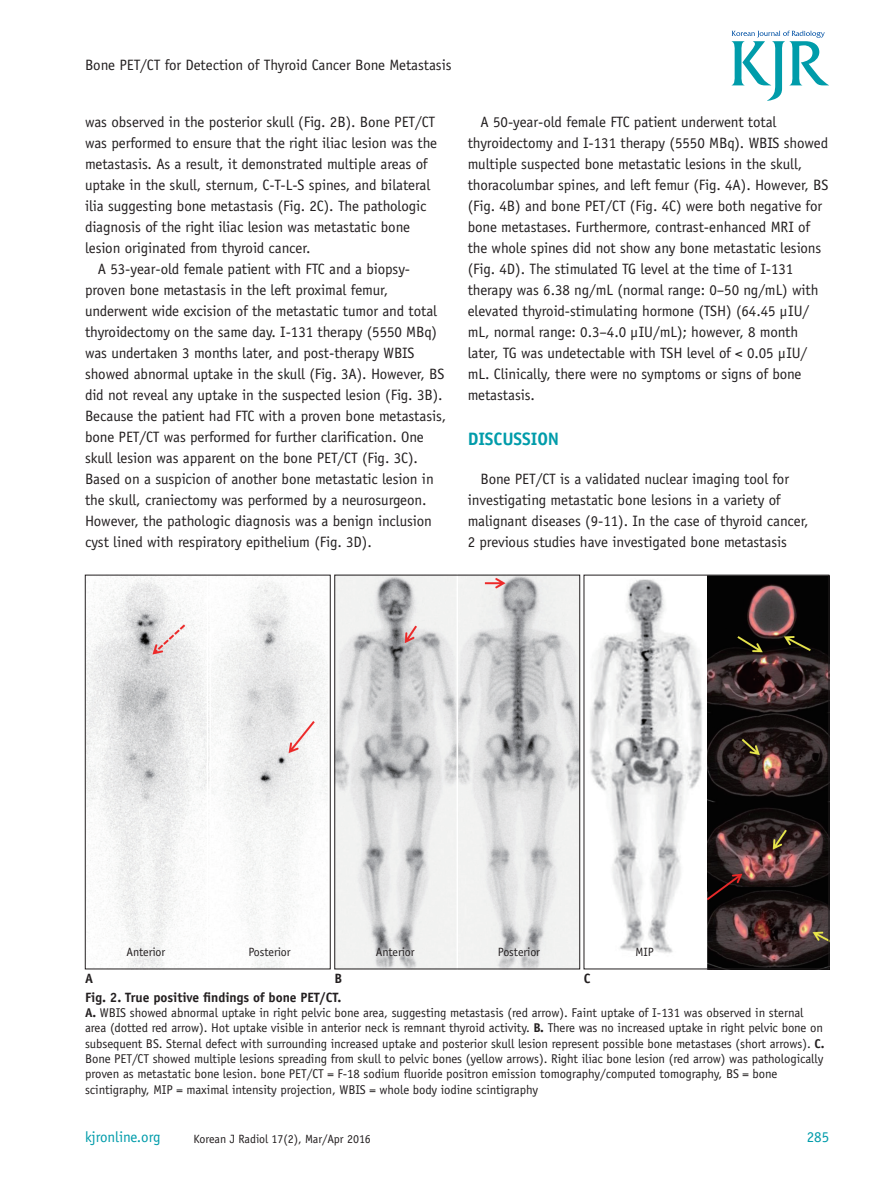
<style>
.page{position:relative;width:893px;height:1191px;background:#fff}
.page>*{position:absolute;margin:0;border:0;box-sizing:border-box;transform-origin:0 0}
.큰제목{font:700 18px "Officina Sans Std";letter-spacing:-.005em;color:#009caa}
.본문{font:15px/21px "Officina Sans Std";letter-spacing:-.005em;color:#231f20}
.t1{font:15px "Officina Sans Std";letter-spacing:-.005em;color:#009caa}
.그림제목{font:700 13.5px "Officina Sans Std";letter-spacing:-.005em;color:#231f20}
.그림제목1{font:12.75px/15.3px "Officina Sans Std";letter-spacing:-.005em;color:#231f20}
.t2{font:12px "Officina Sans Std";letter-spacing:-.005em;color:#231f20}
.s1{font-weight:700}
</style>
<div class="page">
<svg style="left:732px;top:31px;width:97px;height:70px"></svg>
<img style="left:87px;top:577px;width:120px;height:390px">
<img style="left:209px;top:581px;width:119px;height:386px">
<img style="left:589px;top:579px;width:113px;height:374px">
<img style="left:708px;top:577px;width:119px;height:390px">
<img style="left:336px;top:577px;width:120px;height:390px">
<img style="left:458px;top:577px;width:120px;height:390px">
<div style="left:85px;top:575px;width:245px;height:394px;border:1px solid #231f20"></div>
<div style="left:334px;top:575px;width:246px;height:394px;border:1px solid #231f20"></div>
<div style="left:584px;top:575px;width:245px;height:394px;border:1px solid #231f20"></div>
<p class="본문" style="left:85px;top:54px;width:368px">Bone PET/CT for Detection of Thyroid Cancer Bone Metastasis</p>
<p class="본문" style="left:85px;top:112px;width:354px">was observed in the posterior skull (Fig. 2B). Bone PET/CT was performed to ensure that the right iliac lesion was the metastasis. As a result, it demonstrated multiple areas of uptake in the skull, sternum, C-T-L-S spines, and bilateral ilia suggesting bone metastasis (Fig. 2C). The pathologic diagnosis of the right iliac lesion was metastatic bone lesion originated from thyroid cancer.</p>
<p class="본문" style="left:85px;top:259px;width:363px;text-indent:13px">A 53-year-old female patient with FTC and a biopsy&shy;proven bone metastasis in the left proximal femur, underwent wide excision of the metastatic tumor and total thyroidectomy on the same day. I-131 therapy (5550 MBq) was undertaken 3 months later, and post-therapy WBIS showed abnormal uptake in the skull (Fig. 3A). However, BS did not reveal any uptake in the suspected lesion (Fig. 3B).<br>Because the patient had FTC with a proven bone metastasis, bone PET/CT was performed for further clarification. One skull lesion was apparent on the bone PET/CT (Fig. 3C).<br>Based on a suspicion of another bone metastatic lesion in the skull, craniectomy was performed by a neurosurgeon.<br>However, the pathologic diagnosis was a benign inclusion cyst lined with respiratory epithelium (Fig. 3D).</p>
<p class="본문" style="left:468px;top:112px;width:362px;text-indent:13px">A 50-year-old female FTC patient underwent total thyroidectomy and I-131 therapy (5550 MBq). WBIS showed multiple suspected bone metastatic lesions in the skull, thoracolumbar spines, and left femur (Fig. 4A). However, BS (Fig. 4B) and bone PET/CT (Fig. 4C) were both negative for bone metastases. Furthermore, contrast-enhanced MRI of the whole spines did not show any bone metastatic lesions (Fig. 4D). The stimulated TG level at the time of I-131 therapy was 6.38 ng/mL (normal range: 0–50 ng/mL) with elevated thyroid-stimulating hormone (TSH) (64.45 µIU/ mL, normal range: 0.3–4.0 µIU/mL); however, 8 month later, TG was undetectable with TSH level of &lt; 0.05 µIU/ mL. Clinically, there were no symptoms or signs of bone metastasis.</p>
<p class="큰제목" style="left:468px;top:427px;width:93px">DISCUSSION</p>
<p class="본문" style="left:468px;top:469px;width:342px;text-indent:13px">Bone PET/CT is a validated nuclear imaging tool for investigating metastatic bone lesions in a variety of malignant diseases (9-11). In the case of thyroid cancer, 2 previous studies have investigated bone metastasis</p>
<p class="그림제목" style="left:85px;top:969px;width:10px">A</p>
<p class="t2" style="left:126px;top:944px;width:40px">Anterior</p>
<p class="t2" style="left:248px;top:944px;width:44px">Posterior</p>
<p class="그림제목" style="left:334px;top:969px;width:9px">B</p>
<p class="t2" style="left:376px;top:944px;width:40px">Anterior</p>
<p class="t2" style="left:498px;top:944px;width:44px">Posterior</p>
<p class="그림제목" style="left:584px;top:969px;width:8px">C</p>
<p class="t2" style="left:636px;top:944px;width:20px">MIP</p>
<p class="그림제목" style="left:85px;top:988px;width:258px">Fig. 2. True positive findings of bone PET/CT.</p>
<p class="그림제목1" style="left:85px;top:1005px;width:741px"><span class="s1">A.</span> WBIS showed abnormal uptake in right pelvic bone area, suggesting metastasis (red arrow). Faint uptake of I-131 was observed in sternal area (dotted red arrow). Hot uptake visible in anterior neck is remnant thyroid activity. <span class="s1">B.</span> There was no increased uptake in right pelvic bone on subsequent BS. Sternal defect with surrounding increased uptake and posterior skull lesion represent possible bone metastases (short arrows). <span class="s1">C.<br></span>Bone PET/CT showed multiple lesions spreading from skull to pelvic bones (yellow arrows). Right iliac bone lesion (red arrow) was pathologically proven as metastatic bone lesion. bone PET/CT = F-18 sodium fluoride positron emission tomography/computed tomography, BS = bone scintigraphy, MIP = maximal intensity projection, WBIS = whole body iodine scintigraphy</p>
<p class="t1" style="left:85px;top:1128px;width:77px">kjronline.org</p>
<p class="t2" style="left:194px;top:1132px;width:179px">Korean J Radiol 17(2), Mar/Apr 2016</p>
<p class="t1" style="left:807px;top:1128px;width:24px">285</p>
</div>
